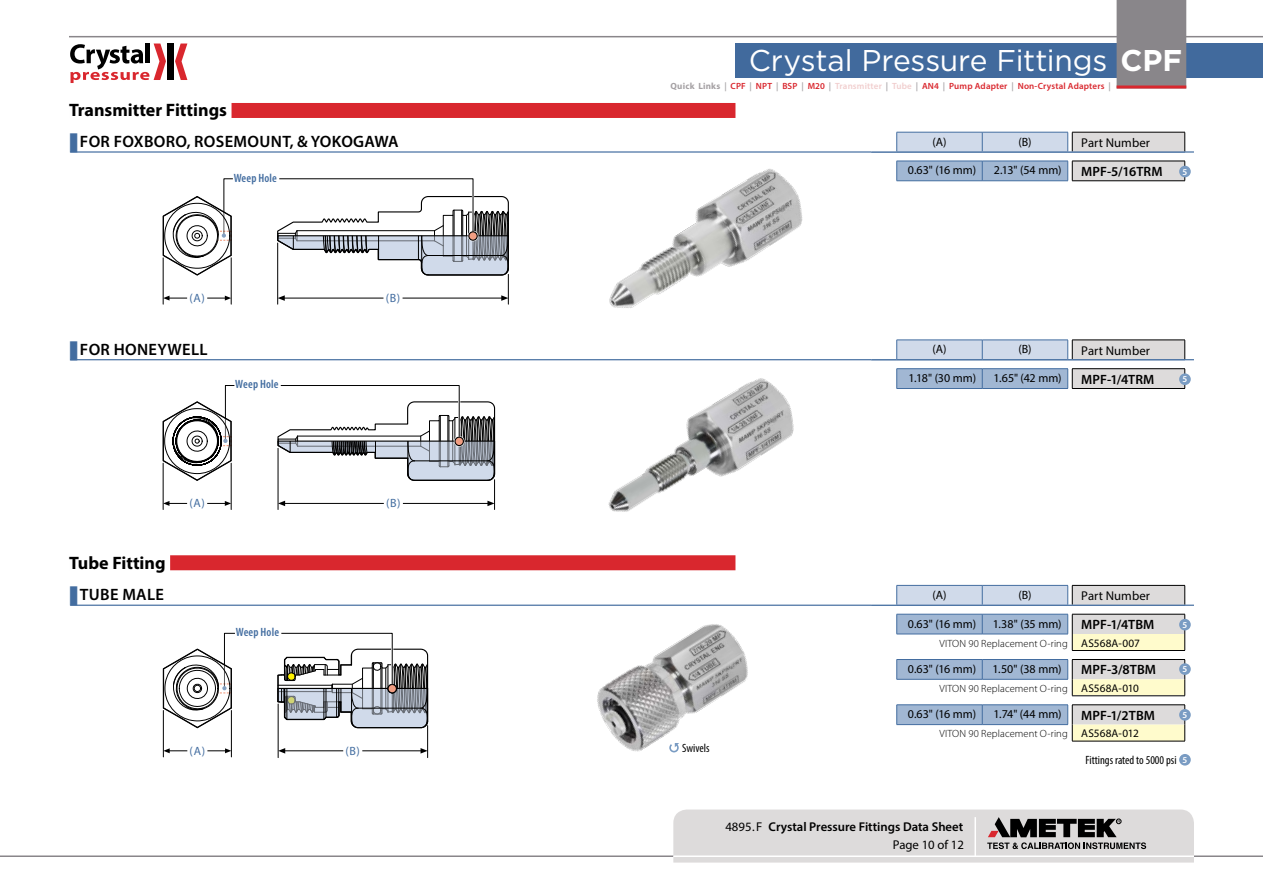
<style>
.page{position:relative;width:1263px;height:893px;background:#fff}
.page>*{position:absolute;margin:0;border:0;box-sizing:border-box;transform-origin:0 0}
.t1{font:30px "Gotham";letter-spacing:-.005em;color:#fff}
.t2{font:700 18px "Myriad Pro";color:#000}
.t3{font:600 16.5px "Myriad Pro";letter-spacing:.02em;color:#000}
.t4{font:600 13.5px "Myriad Pro";letter-spacing:.01em;color:#000}
.t5{font:12.75px "Myriad Pro";letter-spacing:.005em;color:#000}
.t6{font:600 12.75px "Myriad Pro";color:#000}
.t7{font:12px "Myriad Pro";color:#000}
.t8{font:condensed 12px "Myriad Pro";color:#000}
.t9{font:600 condensed 12px "Myriad Pro";letter-spacing:.015em;color:#436da0}
.t10{font:12px "Myriad Pro";color:#436da0}
.t11{font:300 10.5px "Myriad Pro";letter-spacing:.015em;color:#000}
.t12{font:600 9px "Myriad Pro";letter-spacing:.015em;color:#d9272e}
.t13{font:600 9px "Myriad Pro";color:#fff}
.s1{font-weight:700}
.s2{font-weight:700;color:#a5a1a4}
.s3{color:#a5a1a4}
.s4{color:#f1cece}
.s5{font-weight:400;font-size:11.25px}
.s6{font-weight:400}
.s7{font-weight:600;font-stretch:normal;font-size:9px;color:#fff}
</style>
<div class="page">
<hr style="left:0;top:855px;width:1263px;height:2px;background:#89868a">
<hr style="left:69px;top:36px;width:1194px;height:1px;background:#89868a">
<svg style="left:673px;top:809px;width:521px;height:54px;background:#cdcaca"></svg>
<div style="left:167px;top:44px;width:7px;height:36px;background:#000"></div>
<svg style="left:175px;top:44px;width:12px;height:36px"></svg>
<svg style="left:70px;top:44px;width:96px;height:39px"></svg>
<hr style="left:673px;top:855px;width:521px;height:2px;background:#fff">
<div style="left:740px;top:44px;width:523px;height:34px;background:#416a9d"></div>
<div style="left:1116px;top:0;width:70px;height:89px;background:#89868a"></div>
<hr style="left:1116px;top:86px;width:70px;height:3px;background:#d9272e">
<div style="left:69px;top:103px;width:666px;height:15px;background:#d9272e"></div>
<div style="left:69px;top:100px;width:163px;height:19px;background:#fff"></div>
<img style="left:609px;top:169px;width:194px;height:139px">
<hr style="left:70px;top:151px;width:1124px;height:2px;background:#436da0">
<img style="left:608px;top:378px;width:186px;height:134px">
<hr style="left:70px;top:359px;width:1124px;height:1px;background:#436da0">
<hr style="left:1072px;top:388px;width:113px;height:1px;background:#000">
<hr style="left:896px;top:388px;width:86px;height:1px;background:#436da0">
<hr style="left:982px;top:388px;width:86px;height:1px;background:#436da0">
<svg style="left:871px;top:340px;width:314px;height:48px"></svg>
<hr style="left:1072px;top:359px;width:113px;height:1px;background:#436da0">
<hr style="left:1072px;top:181px;width:113px;height:1px;background:#000">
<svg style="left:871px;top:132px;width:314px;height:49px"></svg>
<hr style="left:896px;top:181px;width:86px;height:1px;background:#436da0">
<hr style="left:982px;top:181px;width:86px;height:1px;background:#436da0">
<svg style="left:162px;top:178px;width:71px;height:99px"></svg>
<svg style="left:277px;top:178px;width:232px;height:98px"></svg>
<hr style="left:403px;top:298px;width:101px;height:1px;background:#000">
<hr style="left:283px;top:298px;width:100px;height:1px;background:#000">
<hr style="left:277px;top:243px;width:1px;height:61px;background:#000">
<hr style="left:508px;top:274px;width:1px;height:30px;background:#000">
<svg style="left:501px;top:295px;width:7px;height:6px"></svg>
<svg style="left:278px;top:295px;width:7px;height:6px"></svg>
<hr style="left:231px;top:258px;width:1px;height:46px;background:#000">
<hr style="left:163px;top:258px;width:1px;height:46px;background:#000">
<svg style="left:207px;top:296px;width:24px;height:5px"></svg>
<svg style="left:163px;top:296px;width:24px;height:5px"></svg>
<svg style="left:162px;top:385px;width:73px;height:98px"></svg>
<svg style="left:277px;top:385px;width:219px;height:124px"></svg>
<hr style="left:231px;top:463px;width:1px;height:46px;background:#000">
<hr style="left:163px;top:463px;width:1px;height:46px;background:#000">
<svg style="left:207px;top:501px;width:24px;height:5px"></svg>
<svg style="left:163px;top:501px;width:24px;height:5px"></svg>
<div style="left:69px;top:555px;width:666px;height:15px;background:#d9272e"></div>
<div style="left:69px;top:552px;width:101px;height:20px;background:#fff"></div>
<img style="left:597px;top:624px;width:151px;height:129px">
<hr style="left:70px;top:605px;width:1124px;height:1px;background:#436da0">
<svg style="left:871px;top:585px;width:314px;height:156px"></svg>
<hr style="left:896px;top:724px;width:86px;height:1px;background:#436da0">
<hr style="left:982px;top:724px;width:86px;height:1px;background:#436da0">
<hr style="left:1072px;top:650px;width:113px;height:1px;background:#000">
<hr style="left:1072px;top:695px;width:113px;height:1px;background:#000">
<hr style="left:1072px;top:741px;width:113px;height:1px;background:#000">
<svg style="left:162px;top:633px;width:73px;height:97px"></svg>
<svg style="left:277px;top:632px;width:152px;height:97px"></svg>
<hr style="left:362px;top:750px;width:61px;height:1px;background:#000">
<hr style="left:282px;top:750px;width:61px;height:1px;background:#000">
<hr style="left:278px;top:704px;width:1px;height:54px;background:#000">
<hr style="left:427px;top:725px;width:1px;height:33px;background:#000">
<svg style="left:420px;top:748px;width:8px;height:6px"></svg>
<svg style="left:278px;top:748px;width:7px;height:6px"></svg>
<hr style="left:231px;top:710px;width:1px;height:47px;background:#000">
<hr style="left:163px;top:710px;width:1px;height:47px;background:#000">
<svg style="left:207px;top:748px;width:24px;height:5px"></svg>
<svg style="left:163px;top:748px;width:24px;height:5px"></svg>
<svg style="left:669px;top:743px;width:10px;height:9px"></svg>
<div style="left:1179px;top:619px;width:12px;height:11px;background:#7a9cc3;border-radius:50%"></div>
<div style="left:1179px;top:663px;width:12px;height:12px;background:#7a9cc3;border-radius:50%"></div>
<div style="left:1179px;top:709px;width:12px;height:12px;background:#7a9cc3;border-radius:50%"></div>
<div style="left:1179px;top:166px;width:12px;height:11px;background:#7a9cc3;border-radius:50%"></div>
<div style="left:1179px;top:373px;width:12px;height:12px;background:#7a9cc3;border-radius:50%"></div>
<div style="left:1179px;top:754px;width:12px;height:12px;background:#7a9cc3;border-radius:50%"></div>
<svg style="left:70px;top:151px;width:21px;height:2px"></svg>
<svg style="left:70px;top:359px;width:21px;height:2px"></svg>
<svg style="left:70px;top:604px;width:21px;height:2px"></svg>
<h1 class="t1" style="left:749px;top:41px;width:435px">Crystal Pressure Fittings <span class="s1">CPF</span></h1>
<h2 class="t2" style="left:69px;top:99px;width:160px">Transmitter Fittings</h2>
<h3 class="t3" style="left:80px;top:131px;width:320px">FOR FOXBORO, ROSEMOUNT, &amp; YOKOGAWA</h3>
<p class="t9" style="left:234px;top:170px;width:45px">Weep Hole</p>
<p class="t12" style="left:671px;top:80px;width:442px"><span class="s2">Quick Links</span> <span class="s3">|</span> CPF <span class="s3">|</span> NPT <span class="s3">|</span> BSP <span class="s3">|</span> M20 <span class="s3">|</span> <span class="s4">Transmitter</span> <span class="s3">|</span> <span class="s4">Tube</span> <span class="s3">|</span> AN4 <span class="s3">|</span> Pump Adapter <span class="s3">|</span> Non-Crystal Adapters <span class="s3">|</span></p>
<p class="t7" style="left:932px;top:134px;width:16px">(A)</p>
<p class="t7" style="left:1018px;top:134px;width:15px">(B)</p>
<p class="t5" style="left:1081px;top:135px;width:70px">Part Number</p>
<p class="t7" style="left:908px;top:163px;width:70px">0.63" (16 mm)</p>
<p class="t7" style="left:994px;top:163px;width:69px">2.13" (54 mm)</p>
<p class="t4" style="left:1081px;top:163px;width:83px">MPF-5/16TRM</p>
<p class="t13" style="left:1182px;top:166px;width:6px">5</p>
<p class="t10" style="left:189px;top:290px;width:17px">(A)</p>
<p class="t10" style="left:386px;top:290px;width:16px">(B)</p>
<h3 class="t3" style="left:80px;top:339px;width:129px">FOR HONEYWELL</h3>
<p class="t7" style="left:932px;top:342px;width:16px">(A)</p>
<p class="t7" style="left:1018px;top:342px;width:15px">(B)</p>
<p class="t5" style="left:1081px;top:342px;width:70px">Part Number</p>
<p class="t7" style="left:908px;top:371px;width:69px">1.18" (30 mm)</p>
<p class="t7" style="left:993px;top:371px;width:69px">1.65" (42 mm)</p>
<p class="t4" style="left:1081px;top:371px;width:75px">MPF-1/4TRM</p>
<p class="t9" style="left:235px;top:377px;width:45px">Weep Hole</p>
<p class="t13" style="left:1182px;top:373px;width:6px">5</p>
<p class="t10" style="left:189px;top:496px;width:17px">(A)</p>
<p class="t10" style="left:386px;top:496px;width:16px">(B)</p>
<h2 class="t2" style="left:69px;top:551px;width:98px">Tube Fitting</h2>
<h3 class="t3" style="left:80px;top:584px;width:86px">TUBE MALE</h3>
<p class="t7" style="left:932px;top:587px;width:16px">(A)</p>
<p class="t7" style="left:1018px;top:587px;width:15px">(B)</p>
<p class="t5" style="left:1081px;top:588px;width:70px">Part Number</p>
<p class="t7" style="left:908px;top:616px;width:70px">0.63" (16 mm)</p>
<p class="t7" style="left:993px;top:616px;width:70px">1.38" (35 mm)</p>
<p class="t4" style="left:1081px;top:616px;width:75px">MPF-1/4TBM</p>
<p class="t11" style="left:939px;top:637px;width:202px">VITON 90 Replacement O-ring <span class="s5">AS568A-007</span></p>
<p class="t7" style="left:908px;top:662px;width:70px">0.63" (16 mm)</p>
<p class="t7" style="left:992px;top:662px;width:71px">1.50" (38 mm)</p>
<p class="t4" style="left:1081px;top:661px;width:76px">MPF-3/8TBM</p>
<p class="t11" style="left:939px;top:682px;width:201px">VITON 90 Replacement O-ring <span class="s5">AS568A-010</span></p>
<p class="t7" style="left:908px;top:707px;width:70px">0.63" (16 mm)</p>
<p class="t7" style="left:993px;top:707px;width:70px">1.74" (44 mm)</p>
<p class="t4" style="left:1081px;top:707px;width:75px">MPF-1/2TBM</p>
<p class="t11" style="left:939px;top:727px;width:201px">VITON 90 Replacement O-ring <span class="s5">AS568A-012</span></p>
<p class="t9" style="left:236px;top:625px;width:45px">Weep Hole</p>
<p class="t13" style="left:1182px;top:619px;width:6px">5</p>
<p class="t13" style="left:1182px;top:663px;width:6px">5</p>
<p class="t13" style="left:1182px;top:709px;width:6px">5</p>
<p class="t10" style="left:190px;top:743px;width:17px">(A)</p>
<p class="t10" style="left:345px;top:743px;width:16px">(B)</p>
<p class="t8" style="left:682px;top:740px;width:29px">Swivels</p>
<p class="t6" style="left:725px;top:818px;width:239px"><span class="s6">4895.F</span> Crystal Pressure Fittings Data Sheet</p>
<p class="t5" style="left:893px;top:837px;width:73px">Page 10 of 12</p>
<p class="t8" style="left:1085px;top:752px;width:103px">Fittings rated to 5000 psi <span class="s7">5</span></p>
</div>
